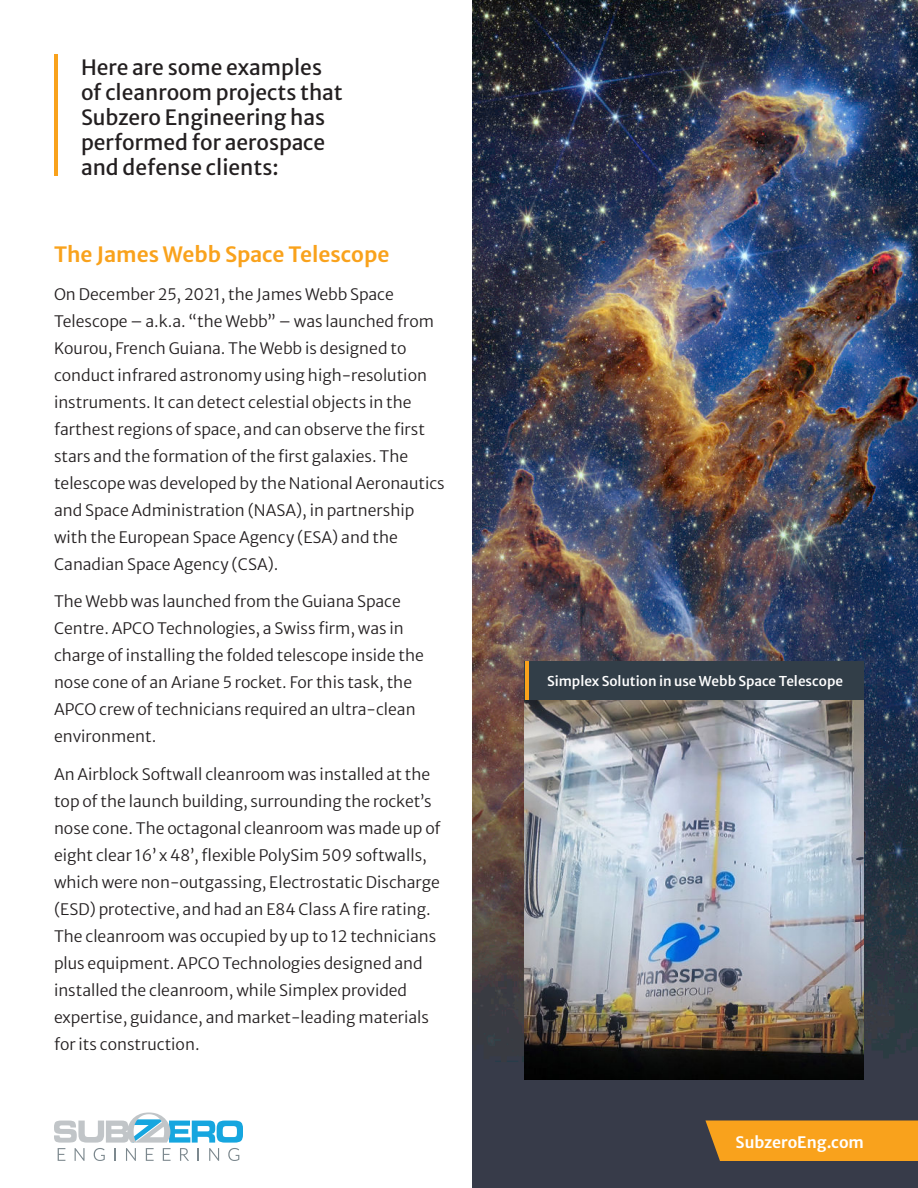
<style>
.page{position:relative;width:918px;height:1188px;background:#fff}
.page>*{position:absolute;margin:0;border:0;box-sizing:border-box;transform-origin:0 0}
.t1{font:21px/25.2px "Merriweather Sans";color:#231f20}
.t2{font:600 21px "Merriweather Sans";color:#f9a21c}
.t3{font:300 15.75px/27px "Merriweather Sans";color:#231f20}
.t4{font:600 15.75px "Merriweather Sans";color:#fff}
.t5{font:500 13.5px "Merriweather Sans";color:#fff}
</style>
<div class="page">
<img style="left:472px;top:0;width:446px;height:1188px">
<svg style="left:54px;top:1112px;width:189px;height:49px"></svg>
<hr style="left:54px;top:54px;width:4px;height:121px;background:#f9a21c">
<div style="left:705px;top:1120px;width:213px;height:41px;background:#f9a21c"></div>
<img style="left:525px;top:699px;width:339px;height:381px">
<div style="left:524px;top:661px;width:340px;height:38px;background:#323e48"></div>
<hr style="left:525px;top:661px;width:4px;height:38px;background:#f9a21c">
<h1 class="t1" style="left:81px;top:56px;width:263px">Here are some examples of cleanroom projects that<br>Subzero Engineering has performed for aerospace and defense clients:</h1>
<h1 class="t2" style="left:54px;top:245px;width:337px">The James Webb Space Telescope</h1>
<p class="t3" style="left:54px;top:281px;width:392px">On December 25, 2021, the James Webb Space Telescope – a.k.a. “the Webb” – was launched from Kourou, French Guiana. The Webb is designed to conduct infrared astronomy using high-resolution instruments. It can detect celestial objects in the farthest regions of space, and can observe the first stars and the formation of the first galaxies. The telescope was developed by the National Aeronautics and Space Administration (NASA), in partnership with the European Space Agency (ESA) and the Canadian Space Agency (CSA).</p>
<p class="t3" style="left:54px;top:589px;width:371px">The Webb was launched from the Guiana Space Centre. APCO Technologies, a Swiss firm, was in charge of installing the folded telescope inside the nose cone of an Ariane 5 rocket. For this task, the APCO crew of technicians required an ultra-clean environment.</p>
<p class="t3" style="left:54px;top:762px;width:388px">An Airblock Softwall cleanroom was installed at the top of the launch building, surrounding the rocket’s nose cone. The octagonal cleanroom was made up of eight clear 16’ x 48’, flexible PolySim 509 softwalls, which were non-outgassing, Electrostatic Discharge (ESD) protective, and had an E84 Class A fire rating.<br>The cleanroom was occupied by up to 12 technicians plus equipment. APCO Technologies designed and installed the cleanroom, while Simplex provided expertise, guidance, and market-leading materials for its construction.</p>
<p class="t5" style="left:547px;top:675px;width:298px">Simplex Solution in use Webb Space Telescope</p>
<p class="t4" style="left:736px;top:1135px;width:130px">SubzeroEng.com</p>
</div>
